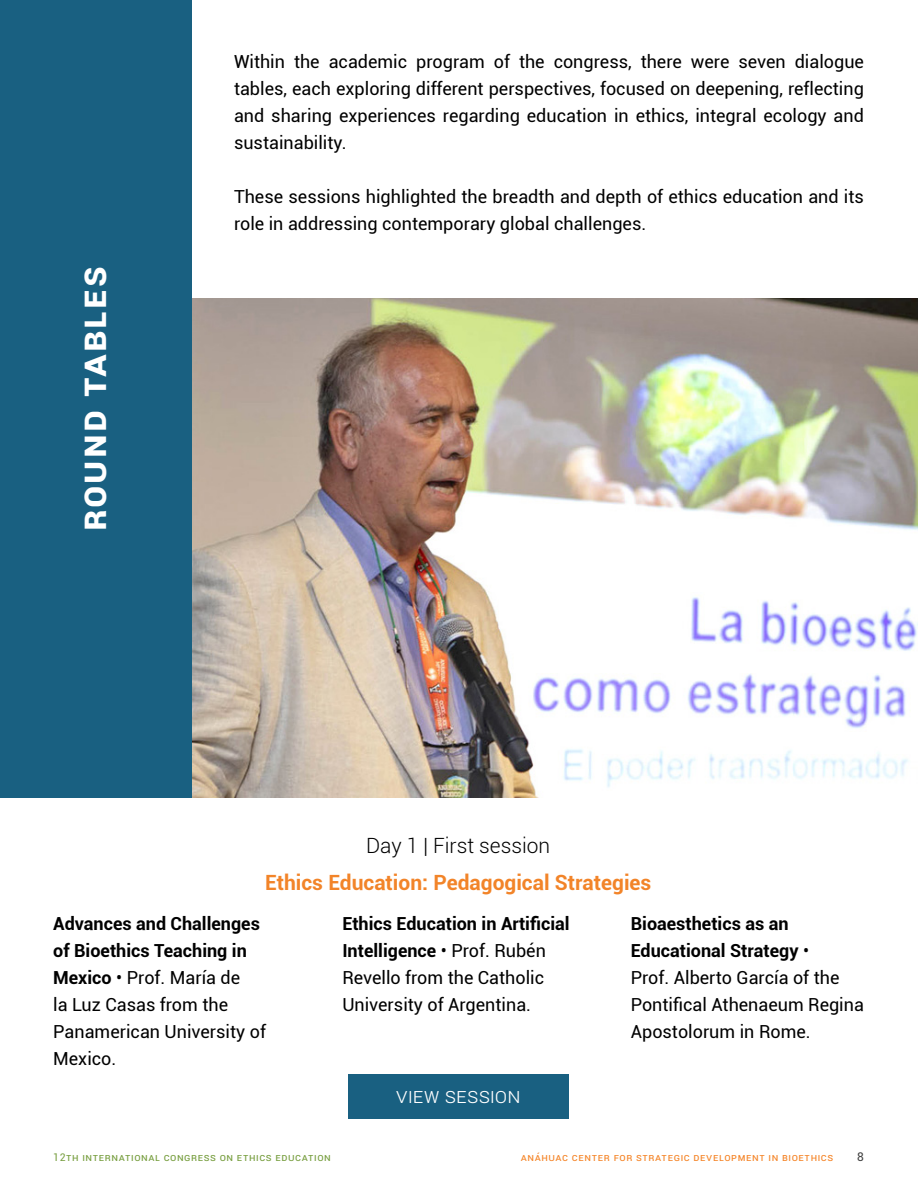
<style>
.page{position:relative;width:918px;height:1188px;background:#fff}
.page>*{position:absolute;margin:0;border:0;box-sizing:border-box;transform-origin:0 0}
.t1{font:700 37.5px "Roboto";color:#fff}
.t2{font:700 21px "Roboto";color:#f28429}
.t3{font:300 21px "Roboto";color:#000}
.t4{font:300 21px "Roboto";color:#fff}
.t5{font:18px/27px "Roboto";color:#000}
.t6{font:12px "Roboto";color:#404040}
.t7{font:10.5px "Roboto";letter-spacing:.05em;color:#f58427}
.t8{font:10.5px "Roboto";letter-spacing:.05em;color:#779e3f}
.s1{font-weight:700}
</style>
<div class="page">
<div style="left:0;top:0;width:192px;height:798px;background:#196081"></div>
<img style="left:192px;top:298px;width:726px;height:500px">
<div style="left:348px;top:1074px;width:220px;height:45px;background:#196081"></div>
<h1 class="t1" style="left:66px;top:531px;width:266px;rotate:-90deg">Round Tables</h1>
<p class="t5" style="left:234px;top:47px;width:631px;text-align:justify">Within the academic program of the congress, there were seven dialogue tables, each exploring different perspectives, focused on deepening, reflecting and sharing experiences regarding education in ethics, integral ecology and sustainability.</p>
<p class="t5" style="left:234px;top:182px;width:632px">These sessions highlighted the breadth and depth of ethics education and its role in addressing contemporary global challenges.</p>
<p class="t3" style="left:366px;top:831px;width:186px">Day 1 | First session</p>
<p class="t2" style="left:265px;top:868px;width:388px">Ethics Education: Pedagogical Strategies</p>
<p class="t5" style="left:53px;top:909px;width:214px"><span class="s1">Advances and Challenges of Bioethics Teaching in<br>Mexico</span> • Prof. María de<br>la Luz Casas from the<br>Panamerican University of<br>Mexico.</p>
<p class="t5" style="left:342px;top:909px;width:229px"><span class="s1">Ethics Education in Artificial<br>Intelligence</span> • Prof. Rubén<br>Revello from the Catholic<br>University of Argentina.</p>
<p class="t5" style="left:631px;top:909px;width:235px"><span class="s1">Bioaesthetics as an<br>Educational Strategy</span> •<br>Prof. Alberto García of the<br>Pontifical Athenaeum Regina<br>Apostolorum in Rome.</p>
<p class="t4" style="left:396px;top:1081px;width:126px">View session</p>
<p class="t8" style="left:53px;top:1150px;width:279px">12th International Congress on Ethics Education</p>
<p class="t7" style="left:521px;top:1150px;width:314px">Anáhuac Center for Strategic Development i n Bioethics</p>
<p class="t6" style="left:857px;top:1148px;width:8px">8</p>
</div>
